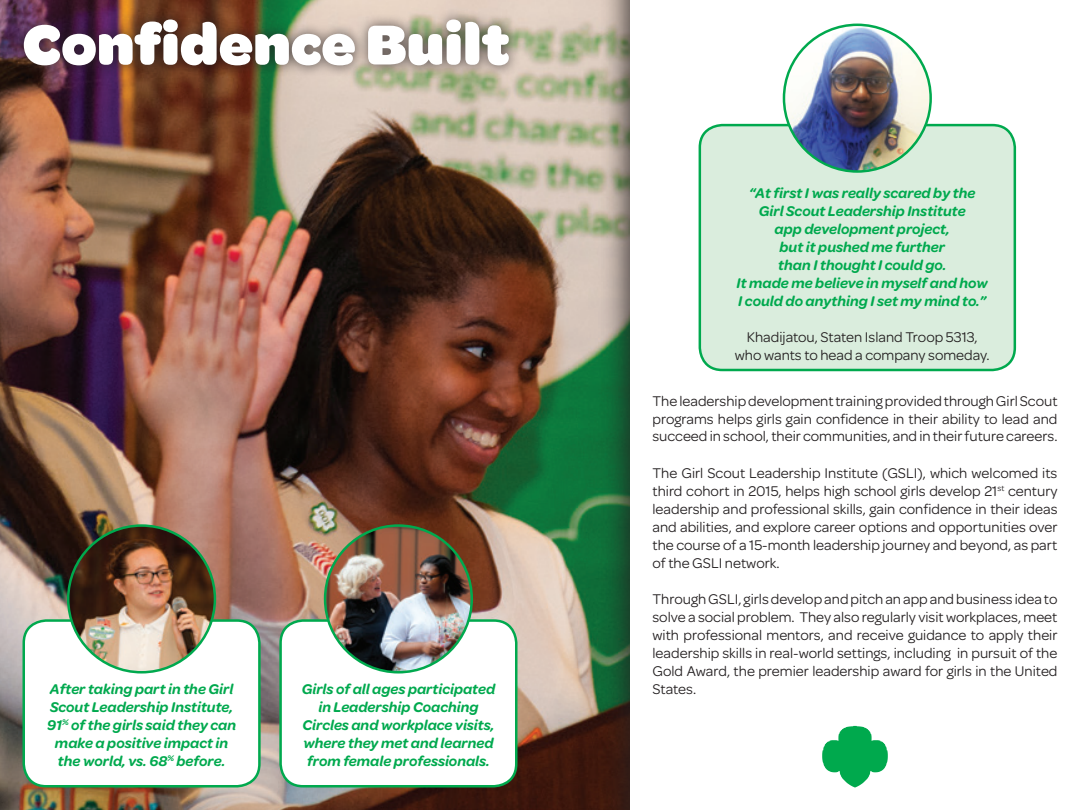
<style>
.page{position:relative;width:1080px;height:810px;background:#fff}
.page>*{position:absolute;margin:0;border:0;box-sizing:border-box;transform-origin:0 0}
.t1{font:900 60px "Omnes Girl Scouts";color:#fff}
.t2{font:15px/18px "Omnes Girl Scouts";color:#231f20;text-align:justify}
.t3{font:italic 600 15px/18px "Omnes Girl Scouts";color:#00a94e;text-align:center}
</style>
<div class="page">
<img style="left:0;top:0;width:599px;height:810px">
<div style="left:599px;top:0;width:481px;height:810px;background:#231f20;opacity:.75"></div>
<div style="left:630px;top:0;width:450px;height:810px;background:#fff"></div>
<div style="left:700px;top:125px;width:315px;height:245px;background:#daeddd;border-radius:22px"></div>
<div style="left:699px;top:124px;width:317px;height:247px;border:2px solid #00a94e;border-radius:22px"></div>
<img style="left:784px;top:25px;width:147px;height:147px;border-radius:73px">
<div style="left:11px;top:7px;width:510px;height:71px;background:#231f20;opacity:.75"></div>
<div style="left:281px;top:621px;width:235px;height:165px;background:#fff;border-radius:22px"></div>
<div style="left:279px;top:619px;width:239px;height:168px;border:2px solid #00a94e;border-radius:22px"></div>
<img style="left:325px;top:526px;width:147px;height:146px;border-radius:73px">
<div style="left:24px;top:621px;width:235px;height:165px;background:#fff;border-radius:22px"></div>
<div style="left:22px;top:619px;width:239px;height:168px;border:2px solid #00a94e;border-radius:22px"></div>
<img style="left:68px;top:526px;width:147px;height:146px;border-radius:73px">
<img style="left:834px;top:726px;width:19px;height:15px">
<h1 class="t1" style="left:22px;top:-1px;width:489px">Confidence Built</h1>
<p class="t3" style="left:47px;top:679px;width:190px">After taking part in the Girl<br>Scout Leadership Institute,<br>91<sup>%</sup> of the girls said they can make a positive impact in the world, vs. 68<sup>%</sup> before.</p>
<p class="t3" style="left:302px;top:679px;width:195px">Girls of all ages participated in Leadership Coaching<br>Circles and workplace visits, where they met and learned from female professionals.</p>
<p class="t3" style="left:737px;top:183px;width:253px">“At first I was really scared by the<br>Girl Scout Leadership Institute<br>app development project,<br>but it pushed me further<br>than I thought I could go.<br>It made me believe in myself and how<br>I could do anything I set my mind to.”</p>
<p class="t2" style="left:735px;top:327px;width:256px;text-align:center">Khadijatou, Staten Island Troop 5313, who wants to head a company someday.</p>
<p class="t2" style="left:652px;top:391px;width:407px">The leadership development training provided through Girl Scout programs helps girls gain confidence in their ability to lead and succeed in school, their communities, and in their future careers.</p>
<p class="t2" style="left:652px;top:463px;width:407px">The Girl Scout Leadership Institute (GSLI), which welcomed its third cohort in 2015, helps high school girls develop 21<sup>st</sup> century leadership and professional skills, gain confidence in their ideas and abilities, and explore career options and opportunities over the course of a 15-month leadership journey and beyond, as part of the GSLI network.</p>
<p class="t2" style="left:653px;top:589px;width:407px">Through GSLI, girls develop and pitch an app and business idea to solve a social problem. They also regularly visit workplaces, meet with professional mentors, and receive guidance to apply their leadership skills in real-world settings, including in pursuit of the Gold Award, the premier leadership award for girls in the United States.</p>
</div>
